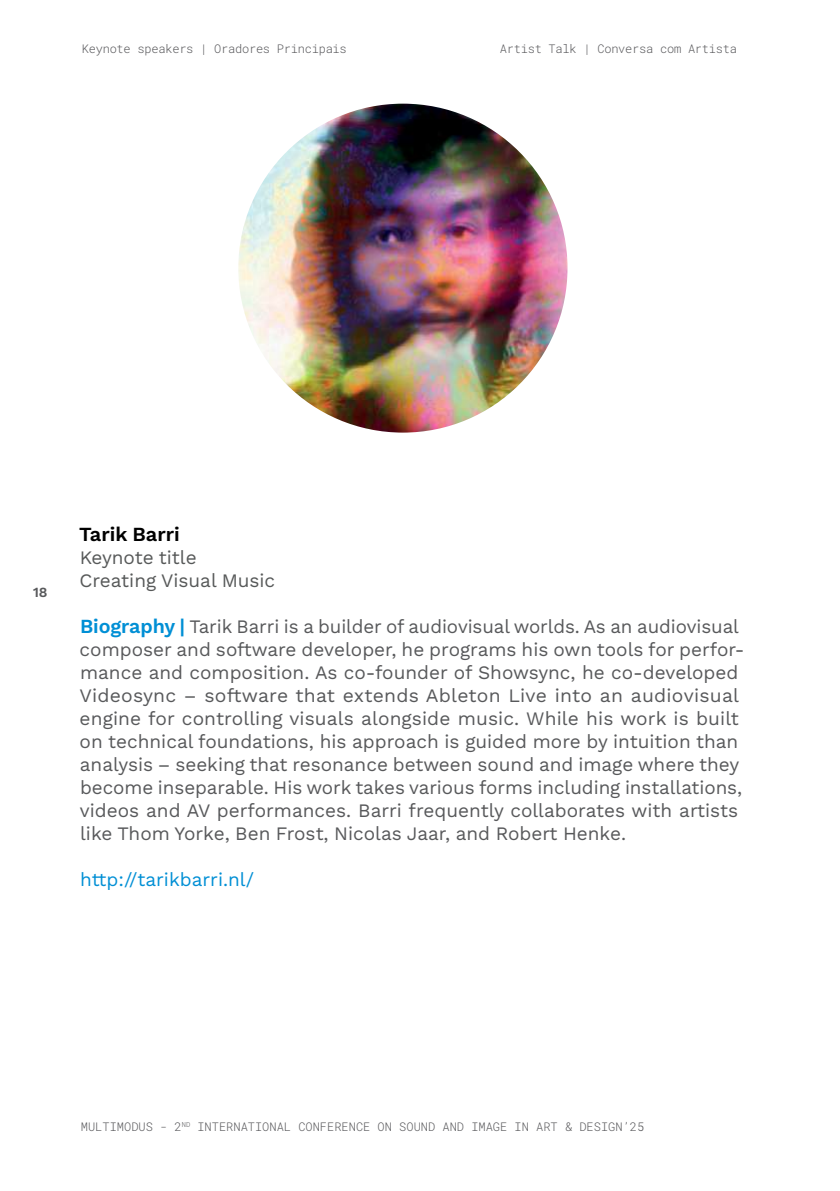
<style>
.page{position:relative;width:840px;height:1191px;background:#fff}
.page>*{position:absolute;margin:0;border:0;box-sizing:border-box;transform-origin:0 0}
.t1{font:600 20px "Work Sans";color:#000}
.t2{font:19px/23px "Work Sans";color:#58595b}
.t3{font:19px/23px "Work Sans";color:#575959}
.t4{font:19px "Work Sans";color:#008fd5}
.t5{font:600 14px "Work Sans";color:#58595b}
.t6{font:300 12px "Roboto Mono";color:#59595c}
.t7{font:300 12px "Roboto Mono";letter-spacing:-.02em;color:#59595c}
.s1{font-weight:600;font-size:20px;color:#008fd5}
</style>
<div class="page">
<img style="left:238px;top:104px;width:329px;height:328px;border-radius:164px">
<p class="t7" style="left:82px;top:41px;width:266px">Keynote speakers | Oradores Principais</p>
<p class="t7" style="left:499px;top:41px;width:238px">Artist Talk | Conversa com Artista</p>
<p class="t5" style="left:33px;top:581px;width:16px">18</p>
<p class="t1" style="left:79px;top:519px;width:102px">Tarik Barri</p>
<p class="t3" style="left:79px;top:545px;width:197px">Keynote title<br>Creating Visual Music</p>
<p class="t2" style="left:79px;top:614px;width:666px"><span class="s1">Biography |</span> Tarik Barri is a builder of audiovisual worlds. As an audiovisual composer and software developer, he programs his own tools for perfor&shy;mance and composition. As co-founder of Showsync, he co-developed Videosync – software that extends Ableton Live into an audiovisual engine for controlling visuals alongside music. While his work is built on technical foundations, his approach is guided more by intuition than analysis – seeking that resonance between sound and image where they become inseparable. His work takes various forms including installations, videos and AV performances. Barri frequently collaborates with artists like Thom Yorke, Ben Frost, Nicolas Jaar, and Robert Henke.</p>
<p class="t4" style="left:80px;top:865px;width:175px">http://tarikbarri.nl/</p>
<p class="t6" style="left:81px;top:1118px;width:564px">MULTIMODUS - 2<sup>ND</sup> INTERNATIONAL CONFERENCE ON SOUND AND IMAGE IN ART &amp; DESIGN’25</p>
</div>
